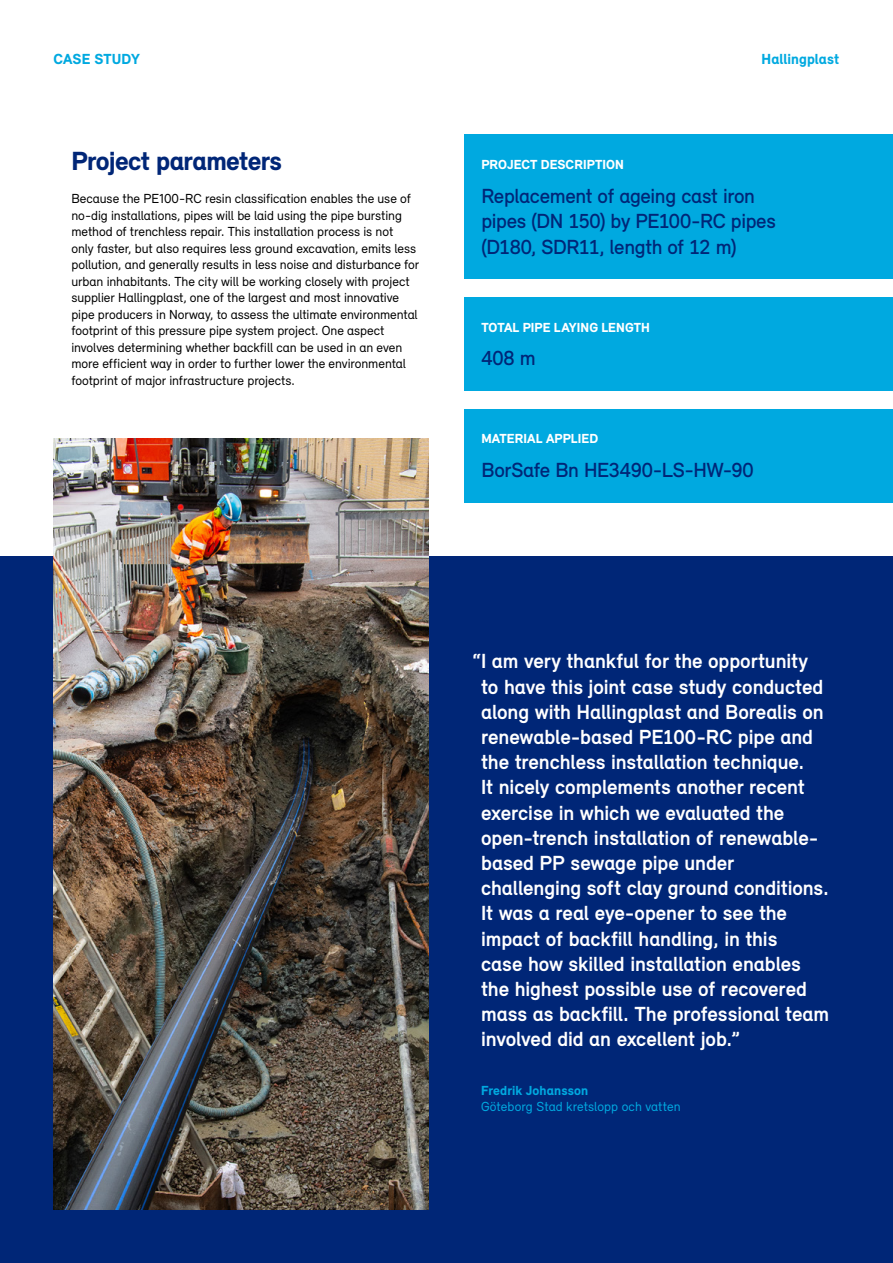
<style>
.page{position:relative;width:893px;height:1263px;background:#fff}
.page>*{position:absolute;margin:0;border:0;box-sizing:border-box;transform-origin:0 0}
.t1{font:900 27px "Relevant";letter-spacing:-.025em;color:#002677}
.t2{font:700 21px/25.2px "Relevant";letter-spacing:-.005em;color:#fff}
.t3{font:500 21px/25.2px "Relevant";letter-spacing:-.015em;color:#002677}
.t4{font:900 15px "Relevant";letter-spacing:.005em;color:#00a9e0}
.t5{font:13.5px/16.5px "Relevant";letter-spacing:-.005em;color:#000}
.t6{font:900 13.5px "Relevant";color:#fff}
.t7{font:13.5px "Relevant";letter-spacing:.005em;color:#00a9e0}
.t8{font:900 13.5px "Relevant";letter-spacing:.01em;color:#00a9e0}
</style>
<div class="page">
<div style="left:0;top:556px;width:893px;height:707px;background:#002677"></div>
<img style="left:54px;top:438px;width:375px;height:771px">
<div style="left:464px;top:135px;width:429px;height:144px;background:#00a9e0"></div>
<div style="left:464px;top:297px;width:429px;height:94px;background:#00a9e0"></div>
<div style="left:464px;top:409px;width:429px;height:93px;background:#00a9e0"></div>
<p class="t4" style="left:54px;top:50px;width:88px">CASE STUDY</p>
<p class="t4" style="left:762px;top:50px;width:79px">Hallingplast</p>
<h1 class="t1" style="left:71px;top:145px;width:212px">Project parameters</h1>
<p class="t5" style="left:71px;top:190px;width:349px">Because the PE100-RC resin classification enables the use of no-dig installations, pipes will be laid using the pipe bursting method of trenchless repair. This installation process is not<br>only faster, but also requires less ground excavation, emits less pollution, and generally results in less noise and disturbance for urban inhabitants. The city will be working closely with project supplier Hallingplast, one of the largest and most innovative pipe producers in Norway, to assess the ultimate environmental footprint of this pressure pipe system project. One aspect involves determining whether backfill can be used in an even more efficient way in order to further lower the environmental footprint of major infrastructure projects.</p>
<p class="t6" style="left:481px;top:157px;width:144px">PROJECT DESCRIPTION</p>
<h2 class="t3" style="left:481px;top:183px;width:296px">Replacement of ageing cast iron pipes (DN 150) by PE100-RC pipes (D180, SDR11, length of 12 m)</h2>
<p class="t6" style="left:481px;top:319px;width:170px">TOTAL PIPE LAYING LENGTH</p>
<h2 class="t3" style="left:481px;top:345px;width:56px">408 m</h2>
<p class="t6" style="left:481px;top:431px;width:118px">MATERIAL APPLIED</p>
<h2 class="t3" style="left:481px;top:457px;width:274px">BorSafe Bn HE3490-LS-HW-90</h2>
<p class="t2" style="left:481px;top:648px;width:350px;text-indent:-9px">“I am very thankful for the opportunity to have this joint case study conducted along with Hallingplast and Borealis on renewable-based PE100-RC pipe and the trenchless installation technique.<br>It nicely complements another recent exercise in which we evaluated the open-trench installation of renewable&shy;based PP sewage pipe under challenging soft clay ground conditions.<br>It was a real eye-opener to see the impact of backfill handling, in this<br>case how skilled installation enables the highest possible use of recovered mass as backfill. The professional team involved did an excellent job.”</p>
<p class="t8" style="left:481px;top:1082px;width:109px">Fredrik Johansson</p>
<p class="t7" style="left:481px;top:1099px;width:201px">Göteborg Stad kretslopp och vatten</p>
</div>
